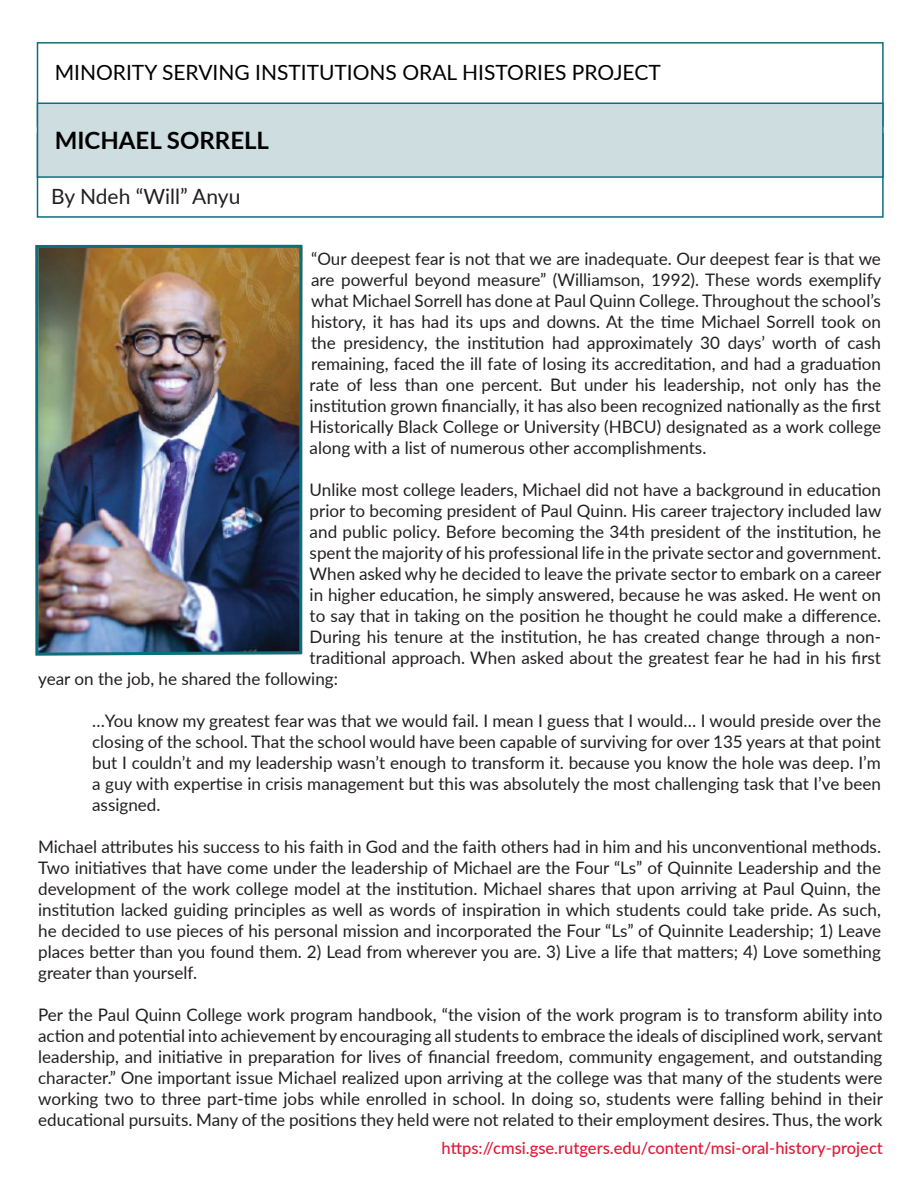
<style>
.page{position:relative;width:918px;height:1188px;background:#fff}
.page>*{position:absolute;margin:0;border:0;box-sizing:border-box;transform-origin:0 0}
.t1{font:700 24px "Lato";color:#000}
.t2{font:21px "Lato";color:#000}
.t3{font:21px "Lato";color:#231f20}
.t4{font:17.25px/21px "Lato";color:#231f20;text-align:justify}
.t5{font:500 16.5px "Lato";color:#e31837}
</style>
<div class="page">
<div style="left:37px;top:42px;width:847px;height:85px;background:#fff;border:2px solid #0c707c"></div>
<div style="left:37px;top:133px;width:847px;height:85px;background:#fff;border:2px solid #0c707c"></div>
<div style="left:37px;top:103px;width:847px;height:75px;background:#cddde0;border:2px solid #0c707c"></div>
<img style="left:35px;top:244px;width:268px;height:412px">
<p class="t2" style="left:55px;top:57px;width:608px">MINORITY SERVING INSTITUTIONS ORAL HISTORIES PROJECT</p>
<p class="t1" style="left:55px;top:122px;width:216px">MICHAEL SORRELL</p>
<p class="t3" style="left:51px;top:181px;width:191px">By Ndeh “Will” Anyu</p>
<p class="t4" style="left:310px;top:248px;width:573px">“Our deepest fear is not that we are inadequate. Our deepest fear is that we are powerful beyond measure” (Williamson, 1992). These words exemplify what Michael Sorrell has done at Paul Quinn College. Throughout the school’s history, it has had its ups and downs. At the time Michael Sorrell took on the presidency, the institution had approximately 30 days’ worth of cash remaining, faced the ill fate of losing its accreditation, and had a graduation rate of less than one percent. But under his leadership, not only has the institution grown financially, it has also been recognized nationally as the first Historically Black College or University (HBCU) designated as a work college along with a list of numerous other accomplishments.</p>
<p class="t4" style="left:310px;top:479px;width:573px">Unlike most college leaders, Michael did not have a background in education</p>
<p class="t4" style="left:310px;top:500px;width:573px">prior to becoming president of Paul Quinn. His career trajectory included law</p>
<p class="t4" style="left:310px;top:521px;width:573px">and public policy. Before becoming the 34th president of the institution, he</p>
<p class="t4" style="left:310px;top:542px;width:573px">spent the majority of his professional life in the private sector and government.</p>
<p class="t4" style="left:310px;top:563px;width:573px">When asked why he decided to leave the private sector to embark on a career</p>
<p class="t4" style="left:310px;top:584px;width:573px">in higher education, he simply answered, because he was asked. He went on</p>
<p class="t4" style="left:310px;top:605px;width:573px">to say that in taking on the position he thought he could make a difference.</p>
<p class="t4" style="left:310px;top:626px;width:573px">During his tenure at the institution, he has created change through a non-</p>
<p class="t4" style="left:310px;top:647px;width:573px">traditional approach. When asked about the greatest fear he had in his first</p>
<p class="t4" style="left:38px;top:668px;width:301px">year on the job, he shared the following:</p>
<p class="t4" style="left:92px;top:710px;width:790px">…You know my greatest fear was that we would fail. I mean I guess that I would… I would preside over the closing of the school. That the school would have been capable of surviving for over 135 years at that point but I couldn’t and my leadership wasn’t enough to transform it. because you know the hole was deep. I’m a guy with expertise in crisis management but this was absolutely the most challenging task that I’ve been assigned.</p>
<p class="t4" style="left:38px;top:836px;width:844px">Michael attributes his success to his faith in God and the faith others had in him and his unconventional methods.<br>Two initiatives that have come under the leadership of Michael are the Four “Ls” of Quinnite Leadership and the development of the work college model at the institution. Michael shares that upon arriving at Paul Quinn, the institution lacked guiding principles as well as words of inspiration in which students could take pride. As such, he decided to use pieces of his personal mission and incorporated the Four “Ls” of Quinnite Leadership; 1) Leave places better than you found them. 2) Lead from wherever you are. 3) Live a life that matters; 4) Love something greater than yourself.</p>
<p class="t4" style="left:38px;top:1004px;width:846px">Per the Paul Quinn College work program handbook, “the vision of the work program is to transform ability into action and potential into achievement by encouraging all students to embrace the ideals of disciplined work, servant leadership, and initiative in preparation for lives of financial freedom, community engagement, and outstanding character.” One important issue Michael realized upon arriving at the college was that many of the students were working two to three part-time jobs while enrolled in school. In doing so, students were falling behind in their educational pursuits. Many of the positions they held were not related to their employment desires. Thus, the work</p>
<p class="t5" style="left:442px;top:1137px;width:443px">https://cmsi.gse.rutgers.edu/content/msi-oral-history-project</p>
</div>
